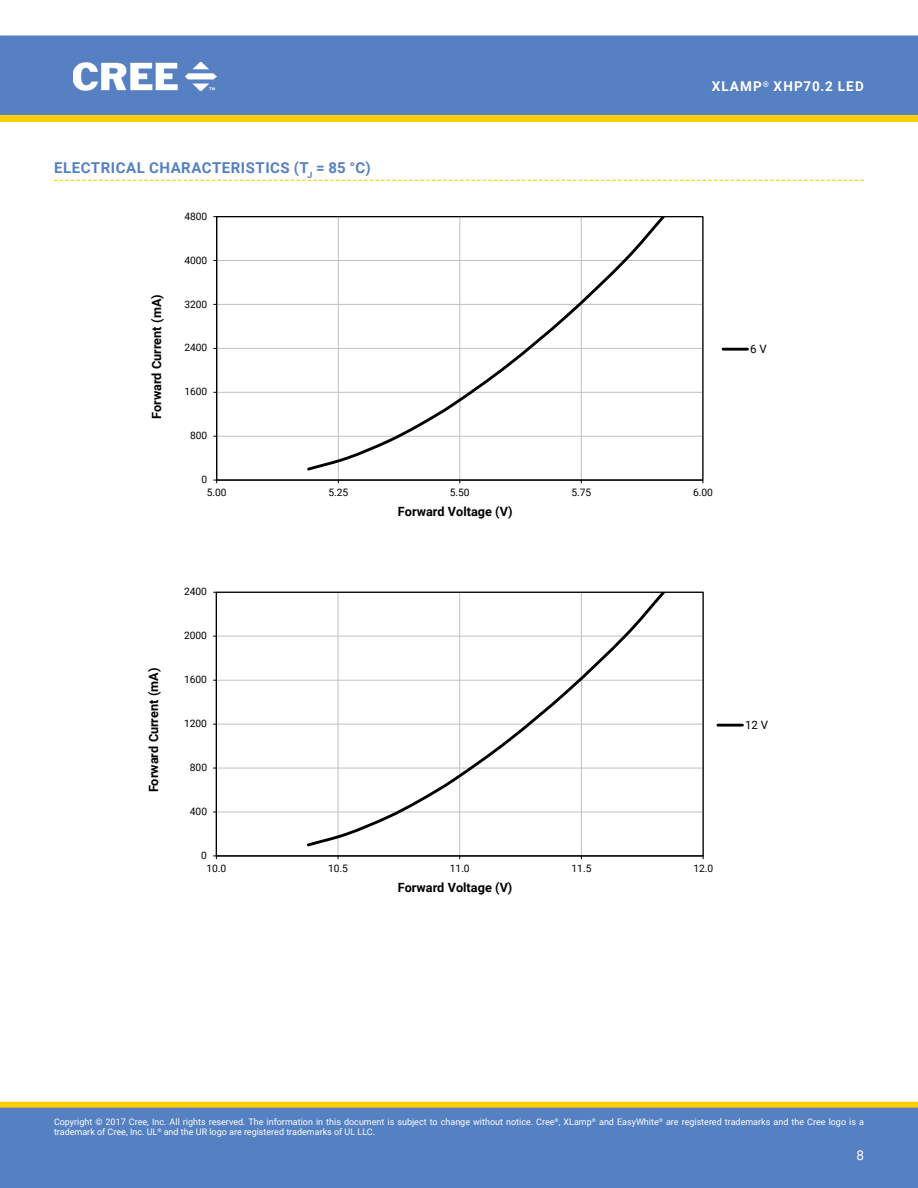
<style>
.page{position:relative;width:918px;height:1188px;background:#fff}
.page>*{position:absolute;margin:0;border:0;box-sizing:border-box;transform-origin:0 0}
.t1{font:700 15px "Roboto";letter-spacing:.035em;color:#5580c3}
.t2{font:700 13.5px "Roboto";letter-spacing:.085em;color:#fff}
.t3{font:13.5px "Roboto";color:#fff}
.t4{font:700 12.75px "Roboto";color:#000}
.t5{font:11.55px "Roboto";color:#000}
.t6{font:10.35px "Roboto";letter-spacing:-.01em;color:#000}
.t7{font:10.2px "Roboto";letter-spacing:-.01em;color:#000}
.t8{font:9px/10.8px "Roboto";color:#fff}
</style>
<div class="page">
<div style="left:0;top:35px;width:918px;height:80px;background:#5680c1"></div>
<img style="left:73px;top:62px;width:143px;height:29px">
<div style="left:1px;top:1102px;width:916px;height:6px;background:#ffce06"></div>
<div style="left:0;top:1102px;width:918px;height:6px;border:1px solid #ffce06"></div>
<div style="left:0;top:1108px;width:918px;height:80px;background:#5580c1"></div>
<svg style="left:0;top:115px;width:918px;height:7px;background:#fece08"></svg>
<svg style="left:54px;top:180px;width:810px;height:1px"></svg>
<hr style="left:217px;top:436px;width:486px;height:1px;background:#c0c0c0">
<hr style="left:217px;top:392px;width:486px;height:1px;background:#c0c0c0">
<hr style="left:217px;top:348px;width:486px;height:1px;background:#c0c0c0">
<hr style="left:217px;top:304px;width:486px;height:1px;background:#c0c0c0">
<hr style="left:217px;top:260px;width:486px;height:1px;background:#c0c0c0">
<hr style="left:338px;top:217px;width:1px;height:263px;background:#c0c0c0">
<hr style="left:459px;top:217px;width:1px;height:263px;background:#c0c0c0">
<hr style="left:581px;top:217px;width:1px;height:263px;background:#c0c0c0">
<hr style="left:216px;top:217px;width:1px;height:263px;background:#000">
<hr style="left:217px;top:480px;width:486px;height:1px;background:#000">
<svg style="left:305px;top:217px;width:363px;height:256px"></svg>
<hr style="left:723px;top:348px;width:25px;height:3px;background:#000">
<hr style="left:216px;top:812px;width:487px;height:1px;background:#c0c0c0">
<hr style="left:216px;top:768px;width:487px;height:1px;background:#c0c0c0">
<hr style="left:216px;top:724px;width:487px;height:1px;background:#c0c0c0">
<hr style="left:216px;top:680px;width:487px;height:1px;background:#c0c0c0">
<hr style="left:216px;top:636px;width:487px;height:1px;background:#c0c0c0">
<hr style="left:338px;top:592px;width:1px;height:264px;background:#c0c0c0">
<hr style="left:459px;top:592px;width:1px;height:264px;background:#c0c0c0">
<hr style="left:581px;top:592px;width:1px;height:264px;background:#c0c0c0">
<hr style="left:216px;top:592px;width:1px;height:264px;background:#000">
<hr style="left:216px;top:856px;width:487px;height:1px;background:#000">
<svg style="left:305px;top:592px;width:363px;height:256px"></svg>
<hr style="left:718px;top:724px;width:24px;height:3px;background:#000">
<h1 class="t1" style="left:54px;top:157px;width:19px">Elec</h1>
<h1 class="t1" style="left:91px;top:157px;width:36px">trical</h1>
<h1 class="t1" style="left:149px;top:157px;width:223px">Characteristics (T<sub>J</sub> = 85 °C)</h1>
<p class="t7" style="left:184px;top:209px;width:24px">4800</p>
<h3 class="t4" style="left:148px;top:419px;width:126px;rotate:-90deg">Forward Current (mA)</h3>
<p class="t7" style="left:184px;top:253px;width:24px">4000</p>
<p class="t7" style="left:184px;top:297px;width:24px">3200</p>
<p class="t7" style="left:184px;top:341px;width:24px">2400</p>
<p class="t7" style="left:184px;top:385px;width:24px">1600</p>
<p class="t7" style="left:190px;top:428px;width:19px">800</p>
<p class="t7" style="left:202px;top:472px;width:7px">0</p>
<h2 class="t2" style="left:712px;top:77px;width:154px">XLamp<sup>®</sup> XHP70.2 LED</h2>
<p class="t5" style="left:750px;top:340px;width:18px">6 V</p>
<p class="t7" style="left:207px;top:485px;width:21px">5.00</p>
<p class="t7" style="left:328px;top:485px;width:21px">5.25</p>
<p class="t7" style="left:450px;top:485px;width:21px">5.50</p>
<p class="t7" style="left:572px;top:485px;width:21px">5.75</p>
<p class="t7" style="left:693px;top:485px;width:21px">6.00</p>
<h3 class="t4" style="left:398px;top:503px;width:116px">Forward Voltage (V)</h3>
<h3 class="t4" style="left:145px;top:792px;width:126px;rotate:-90deg">Forward Current (mA)</h3>
<p class="t7" style="left:184px;top:585px;width:24px">2400</p>
<p class="t7" style="left:184px;top:628px;width:24px">2000</p>
<p class="t7" style="left:184px;top:672px;width:24px">1600</p>
<p class="t7" style="left:184px;top:716px;width:24px">1200</p>
<p class="t7" style="left:190px;top:760px;width:19px">800</p>
<p class="t7" style="left:190px;top:804px;width:19px">400</p>
<p class="t7" style="left:201px;top:848px;width:7px">0</p>
<p class="t6" style="left:206px;top:861px;width:21px">10.0</p>
<p class="t6" style="left:328px;top:861px;width:21px">10.5</p>
<p class="t6" style="left:450px;top:861px;width:21px">11.0</p>
<p class="t6" style="left:572px;top:861px;width:21px">11.5</p>
<p class="t6" style="left:693px;top:861px;width:21px">12.0</p>
<h3 class="t4" style="left:398px;top:879px;width:116px">Forward Voltage (V)</h3>
<p class="t5" style="left:745px;top:716px;width:25px">12 V</p>
<p class="t8" style="left:54px;top:1116px;width:812px">Copyright © 2017 Cree, Inc. All rights reserved. The information in this document is subject to change without notice. Cree<sup>®</sup>, XLamp<sup>®</sup> and EasyWhite<sup>®</sup> are registered trademarks and the Cree logo is a trademark of Cree, Inc. UL<sup>®</sup> and the UR logo are registered trademarks of UL LLC.</p>
<h2 class="t3" style="left:856px;top:1145px;width:9px">8</h2>
</div>
